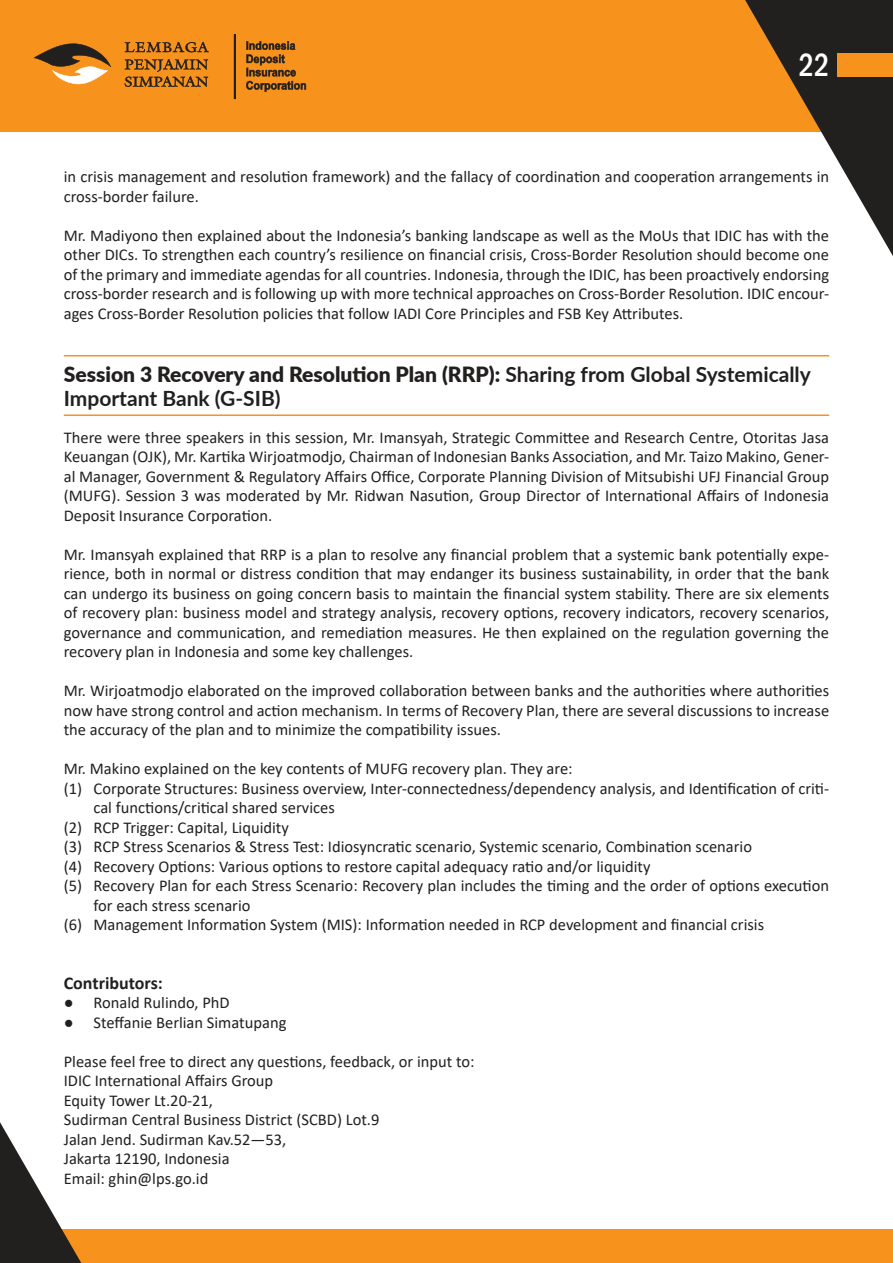
<style>
.page{position:relative;width:893px;height:1263px;background:#fff}
.page>*{position:absolute;margin:0;border:0;box-sizing:border-box;transform-origin:0 0}
.t1{font:500 condensed 33px "Franklin Gothic";color:#fff;scale:.9 1}
.t2{font:700 21px/24px "Lato";color:#221f1f}
.t3{font:700 18px "Calibri";color:#221f1f}
.t4{font:16.5px/19.5px "Calibri";color:#221f1f;text-align:justify}
.s1{font-weight:900}
</style>
<div class="page">
<div style="left:0;top:0;width:893px;height:132px;background:#f7931d"></div>
<svg style="left:124px;top:42px;width:85px;height:45px"></svg>
<svg style="left:234px;top:34px;width:2px;height:65px"></svg>
<svg style="left:246px;top:41px;width:60px;height:51px"></svg>
<svg style="left:34px;top:43px;width:77px;height:42px"></svg>
<svg style="left:745px;top:0;width:148px;height:256px"></svg>
<div style="left:838px;top:53px;width:55px;height:23px;background:#f7931d"></div>
<div style="left:0;top:1229px;width:893px;height:34px;background:#f7931d"></div>
<svg style="left:0;top:1122px;width:82px;height:141px"></svg>
<hr style="left:64px;top:355px;width:765px;height:1px;background:#f7931d">
<hr style="left:64px;top:414px;width:765px;height:2px;background:#f7931d">
<h1 class="t1" style="left:799px;top:46px;width:35px">22</h1>
<p class="t4" style="left:64px;top:167px;width:767px">in crisis management and resolu琀椀on framework) and the fallacy of coordina琀椀on and coopera琀椀on arrangements in cross-border failure.</p>
<p class="t4" style="left:64px;top:225px;width:767px">Mr. Madiyono then explained about the Indonesia’s banking landscape as well as the MoUs that IDIC has with the other DICs. To strengthen each country’s resilience on 昀椀nancial crisis, Cross-Border Resolu琀椀on should become one of the primary and immediate agendas for all countries. Indonesia, through the IDIC, has been proac琀椀vely endorsing cross-border research and is following up with more technical approaches on Cross-Border Resolu琀椀on. IDIC encour&shy;ages Cross-Border Resolu琀椀on policies that follow IADI Core Principles and FSB Key A琀琀ributes.</p>
<p class="t2" style="left:64px;top:361px;width:749px"><span class="s1">Session 3 Recovery and Resolu琀椀on Plan (RRP):</span> Sharing from Global Systemically<br>Important Bank (G-SIB)</p>
<p class="t4" style="left:64px;top:427px;width:767px">There were three speakers in this session, Mr. Imansyah, Strategic Commi琀琀ee and Research Centre, Otoritas Jasa Keuangan (OJK), Mr. Kar琀椀ka Wirjoatmodjo, Chairman of Indonesian Banks Associa琀椀on, and Mr. Taizo Makino, Gener&shy;al Manager, Government &amp; Regulatory A昀昀airs O昀漀ce, Corporate Planning Division of Mitsubishi UFJ Financial Group (MUFG). Session 3 was moderated by Mr. Ridwan Nasu琀椀on, Group Director of Interna琀椀onal A昀昀airs of Indonesia Deposit Insurance Corpora琀椀on.</p>
<p class="t4" style="left:64px;top:544px;width:767px">Mr. Imansyah explained that RRP is a plan to resolve any 昀椀nancial problem that a systemic bank poten琀椀ally expe&shy;rience, both in normal or distress condi琀椀on that may endanger its business sustainability, in order that the bank can undergo its business on going concern basis to maintain the 昀椀nancial system stability. There are six elements of recovery plan: business model and strategy analysis, recovery op琀椀ons, recovery indicators, recovery scenarios, governance and communica琀椀on, and remedia琀椀on measures. He then explained on the regula琀椀on governing the recovery plan in Indonesia and some key challenges.</p>
<p class="t4" style="left:64px;top:680px;width:767px">Mr. Wirjoatmodjo elaborated on the improved collabora琀椀on between banks and the authori琀椀es where authori琀椀es now have strong control and ac琀椀on mechanism. In terms of Recovery Plan, there are several discussions to increase the accuracy of the plan and to minimize the compa琀椀bility issues.</p>
<p class="t4" style="left:64px;top:758px;width:510px">Mr. Makino explained on the key contents of MUFG recovery plan. They are:</p>
<p class="t4" style="left:64px;top:778px;width:767px">(1) Corporate Structures: Business overview, Inter-connectedness/dependency analysis, and Iden琀椀昀椀ca琀椀on of cri琀椀-</p>
<p class="t4" style="left:94px;top:797px;width:243px">cal func琀椀ons/cri琀椀cal shared services</p>
<p class="t4" style="left:64px;top:817px;width:227px">(2) RCP Trigger: Capital, Liquidity</p>
<p class="t4" style="left:64px;top:836px;width:690px">(3) RCP Stress Scenarios &amp; Stress Test: Idiosyncra琀椀c scenario, Systemic scenario, Combina琀椀on scenario</p>
<p class="t4" style="left:64px;top:856px;width:588px">(4) Recovery Op琀椀ons: Various op琀椀ons to restore capital adequacy ra琀椀o and/or liquidity</p>
<p class="t4" style="left:64px;top:875px;width:767px">(5) Recovery Plan for each Stress Scenario: Recovery plan includes the 琀椀ming and the order of op琀椀ons execu琀椀on</p>
<p class="t4" style="left:94px;top:897px;width:158px">for each stress scenario</p>
<p class="t4" style="left:64px;top:914px;width:702px">(6) Management Informa琀椀on System (MIS): Informa琀椀on needed in RCP development and 昀椀nancial crisis</p>
<p class="t3" style="left:64px;top:970px;width:101px">Contributors:</p>
<p class="t4" style="left:64px;top:992px;width:167px">● Ronald Rulindo, PhD</p>
<p class="t4" style="left:64px;top:1012px;width:224px">● Ste昀昀anie Berlian Simatupang</p>
<p class="t4" style="left:64px;top:1051px;width:412px;text-align:left">Please feel free to direct any ques琀椀ons, feedback, or input to:<br>IDIC Interna琀椀onal A昀昀airs Group<br>Equity Tower Lt.20-21,<br>Sudirman Central Business District (SCBD) Lot.9<br>Jalan Jend. Sudirman Kav.52—53,<br>Jakarta 12190, Indonesia<br>Email: ghin@lps.go.id</p>
</div>
